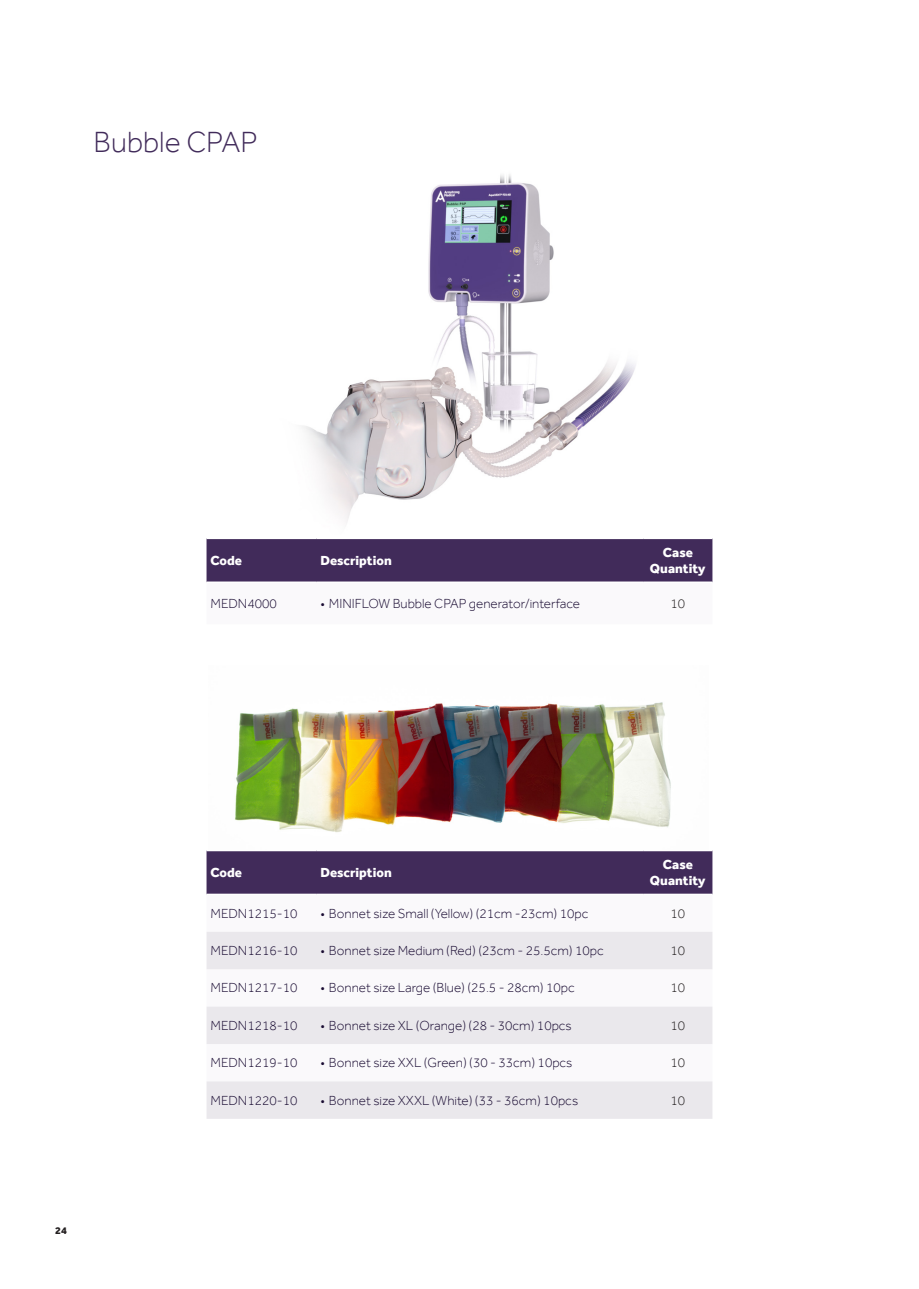
<style>
.page{position:relative;width:919px;height:1289px;background:#fff}
.page>*{position:absolute;margin:0;border:0;box-sizing:border-box;transform-origin:0 0}
.t1{font:300 30px "Effra";color:#412b5a}
.t2{font:300 13.5px "Effra";color:#190b32}
.t3{font:800 13.5px/16.2px "Effra";color:#fff;text-align:center}
.t4{font:300 13.5px "Effra";color:#231f20}
.t5{font:800 10.5px "Effra";color:#231f20}
</style>
<div class="page">
<img style="left:302px;top:174px;width:334px;height:349px">
<div style="left:206px;top:539px;width:506px;height:42px;background:#412b5a"></div>
<img style="left:235px;top:702px;width:436px;height:130px">
<div style="left:206px;top:851px;width:506px;height:42px;background:#412b5a"></div>
<svg style="left:206px;top:932px;width:506px;height:186px;fill:#eae8ec"></svg>
<p class="t1" style="left:94px;top:124px;width:166px">Bubble CPAP</p>
<p class="t5" style="left:55px;top:1223px;width:13px">24</p>
<p class="t3" style="left:210px;top:552px;width:33px">Code</p>
<p class="t3" style="left:320px;top:552px;width:73px">Description</p>
<p class="t3" style="left:650px;top:544px;width:57px">Case<br>Quantity</p>
<p class="t2" style="left:210px;top:595px;width:68px">MEDN4000</p>
<p class="t2" style="left:320px;top:595px;width:261px">• MINIFLOW Bubble CPAP generator/interface</p>
<p class="t4" style="left:670px;top:595px;width:16px">10</p>
<p class="t3" style="left:210px;top:864px;width:33px">Code</p>
<p class="t3" style="left:320px;top:864px;width:73px">Description</p>
<p class="t3" style="left:650px;top:856px;width:57px">Case<br>Quantity</p>
<p class="t2" style="left:210px;top:905px;width:88px">MEDN1215-10</p>
<p class="t2" style="left:320px;top:905px;width:269px">• Bonnet size Small (Yellow) (21cm -23cm) 10pc</p>
<p class="t4" style="left:670px;top:905px;width:16px">10</p>
<p class="t2" style="left:210px;top:942px;width:88px">MEDN1216-10</p>
<p class="t2" style="left:320px;top:942px;width:285px">• Bonnet size Medium (Red) (23cm - 25.5cm) 10pc</p>
<p class="t4" style="left:670px;top:942px;width:16px">10</p>
<p class="t2" style="left:210px;top:979px;width:88px">MEDN1217-10</p>
<p class="t2" style="left:320px;top:979px;width:256px">• Bonnet size Large (Blue) (25.5 - 28cm) 10pc</p>
<p class="t4" style="left:670px;top:979px;width:16px">10</p>
<p class="t2" style="left:210px;top:1017px;width:88px">MEDN1218-10</p>
<p class="t2" style="left:320px;top:1017px;width:253px">• Bonnet size XL (Orange) (28 - 30cm) 10pcs</p>
<p class="t4" style="left:670px;top:1017px;width:16px">10</p>
<p class="t2" style="left:210px;top:1054px;width:88px">MEDN1219-10</p>
<p class="t2" style="left:320px;top:1054px;width:253px">• Bonnet size XXL (Green) (30 - 33cm) 10pcs</p>
<p class="t4" style="left:670px;top:1054px;width:16px">10</p>
<p class="t2" style="left:210px;top:1092px;width:88px">MEDN1220-10</p>
<p class="t2" style="left:320px;top:1092px;width:259px">• Bonnet size XXXL (White) (33 - 36cm) 10pcs</p>
<p class="t4" style="left:670px;top:1092px;width:16px">10</p>
</div>
